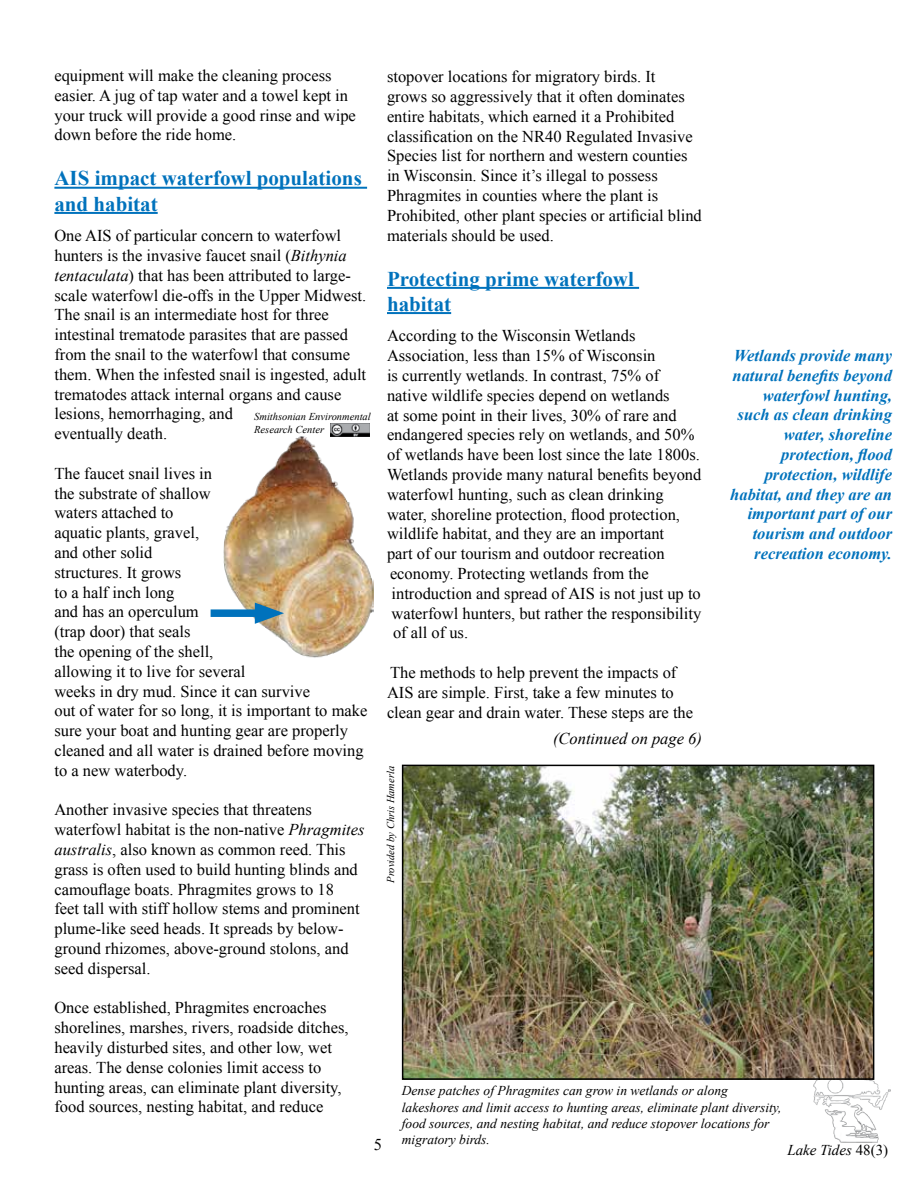
<style>
.page{position:relative;width:918px;height:1188px;background:#fff}
.page>*{position:absolute;margin:0;border:0;box-sizing:border-box;transform-origin:0 0}
.t1{font:700 21px/25.2px "Times New Roman";color:#0072bc}
.t2{font:16.5px/19.8px "Times New Roman";color:#000}
.t3{font:italic 700 16.5px/19.8px "Times New Roman";color:#0072bc;text-align:right}
.t4{font:italic 16.5px "Times New Roman";color:#000}
.t5{font:italic 15px "Times New Roman";color:#000}
.t6{font:italic 13.5px/16.2px "Times New Roman";color:#000}
.t7{font:italic 10.5px/12.6px "Times New Roman";color:#000}
.s1{font-style:italic}
.s2{font-style:normal}
</style>
<div class="page">
<img style="left:813px;top:1061px;width:77px;height:81px">
<img style="left:224px;top:436px;width:150px;height:222px">
<hr style="left:54px;top:187px;width:313px;height:2px;background:#0072bc">
<hr style="left:54px;top:212px;width:104px;height:2px;background:#0072bc">
<hr style="left:387px;top:287px;width:252px;height:2px;background:#0072bc">
<hr style="left:387px;top:312px;width:64px;height:2px;background:#0072bc">
<img style="left:405px;top:768px;width:466px;height:309px">
<div style="left:402px;top:765px;width:472px;height:315px;border:2px solid #000"></div>
<img style="left:330px;top:424px;width:40px;height:13px">
<div style="left:211px;top:609px;width:56px;height:8px;background:#0072bc"></div>
<svg style="left:255px;top:603px;width:29px;height:21px"></svg>
<p class="t2" style="left:54px;top:65px;width:303px">equipment will make the cleaning process easier. A jug of tap water and a towel kept in your truck will provide a good rinse and wipe down before the ride home.</p>
<p class="t1" style="left:54px;top:165px;width:309px">AIS impact waterfowl populations and habitat</p>
<p class="t2" style="left:54px;top:226px;width:313px">One AIS of particular concern to waterfowl hunters is the invasive faucet snail (<span class="s1">Bithynia tentaculata</span>) that has been attributed to large&shy;scale waterfowl die-offs in the Upper Midwest.<br>The snail is an intermediate host for three intestinal trematode parasites that are passed from the snail to the waterfowl that consume them. When the infested snail is ingested, adult trematodes attack internal organs and cause lesions, hemorrhaging, and<br>eventually death.</p>
<p class="t2" style="left:54px;top:463px;width:315px">The faucet snail lives in<br>the substrate of shallow<br>waters attached to<br>aquatic plants, gravel,<br>and other solid<br>structures. It grows<br>to a half inch long<br>and has an operculum<br>(trap door) that seals<br>the opening of the shell,<br>allowing it to live for several<br>weeks in dry mud. Since it can survive<br>out of water for so long, it is important to make sure your boat and hunting gear are properly cleaned and all water is drained before moving to a new waterbody.</p>
<p class="t2" style="left:54px;top:800px;width:312px">Another invasive species that threatens waterfowl habitat is the non-native <span class="s1">Phragmites australis</span>, also known as common reed. This grass is often used to build hunting blinds and camouflage boats. Phragmites grows to 18<br>feet tall with stiff hollow stems and prominent plume-like seed heads. It spreads by below&shy;ground rhizomes, above-ground stolons, and seed dispersal.</p>
<p class="t2" style="left:54px;top:998px;width:296px">Once established, Phragmites encroaches shorelines, marshes, rivers, roadside ditches, heavily disturbed sites, and other low, wet areas. The dense colonies limit access to hunting areas, can eliminate plant diversity, food sources, nesting habitat, and reduce</p>
<p class="t2" style="left:387px;top:67px;width:316px">stopover locations for migratory birds. It<br>grows so aggressively that it often dominates entire habitats, which earned it a Prohibited classification on the NR40 Regulated Invasive Species list for northern and western counties in Wisconsin. Since it’s illegal to possess Phragmites in counties where the plant is Prohibited, other plant species or artificial blind materials should be used.</p>
<p class="t1" style="left:387px;top:265px;width:248px">Protecting prime waterfowl habitat</p>
<p class="t2" style="left:387px;top:326px;width:250px">According to the Wisconsin Wetlands</p>
<p class="t2" style="left:387px;top:346px;width:270px">Association, less than 15% of Wisconsin</p>
<p class="t2" style="left:387px;top:365px;width:274px">is currently wetlands. In contrast, 75% of</p>
<p class="t2" style="left:387px;top:385px;width:284px">native wildlife species depend on wetlands</p>
<p class="t2" style="left:387px;top:405px;width:291px">at some point in their lives, 30% of rare and</p>
<p class="t2" style="left:387px;top:425px;width:309px">endangered species rely on wetlands, and 50%</p>
<p class="t2" style="left:387px;top:445px;width:314px">of wetlands have been lost since the late 1800s.</p>
<p class="t2" style="left:387px;top:464px;width:316px">Wetlands provide many natural benefits beyond</p>
<p class="t2" style="left:387px;top:484px;width:278px">waterfowl hunting, such as clean drinking</p>
<p class="t2" style="left:387px;top:504px;width:295px">water, shoreline protection, flood protection,</p>
<p class="t2" style="left:387px;top:524px;width:279px">wildlife habitat, and they are an important</p>
<p class="t2" style="left:387px;top:544px;width:279px">part of our tourism and outdoor recreation</p>
<p class="t2" style="left:390px;top:563px;width:260px">economy. Protecting wetlands from the</p>
<p class="t2" style="left:392px;top:583px;width:311px">introduction and spread of AIS is not just up to</p>
<p class="t2" style="left:392px;top:603px;width:311px">waterfowl hunters, but rather the responsibility</p>
<p class="t2" style="left:393px;top:623px;width:77px">of all of us.</p>
<p class="t2" style="left:387px;top:662px;width:308px">The methods to help prevent the impacts of<br>AIS are simple. First, take a few minutes to clean gear and drain water. These steps are the</p>
<p class="t3" style="left:730px;top:345px;width:163px">Wetlands provide many natural benefits beyond waterfowl hunting, such as clean drinking water, shoreline protection, flood protection, wildlife habitat, and they are an important part of our tourism and outdoor recreation economy.</p>
<p class="t7" style="left:254px;top:410px;width:118px">Smithsonian Environmental<br>Research Center</p>
<p class="t4" style="left:553px;top:728px;width:150px">(Continued on page 6)</p>
<p class="t7" style="left:384px;top:883px;width:118px;rotate:-90deg">Provided by Chris Hamerla</p>
<p class="t6" style="left:402px;top:1082px;width:381px">Dense patches of Phragmites can grow in wetlands or along lakeshores and limit access to hunting areas, eliminate plant diversity, food sources, and nesting habitat, and reduce stopover locations for migratory birds.</p>
<p class="t2" style="left:374px;top:1134px;width:10px">5</p>
<p class="t5" style="left:787px;top:1139px;width:102px">Lake Tides <span class="s2">48(3)</span></p>
</div>
